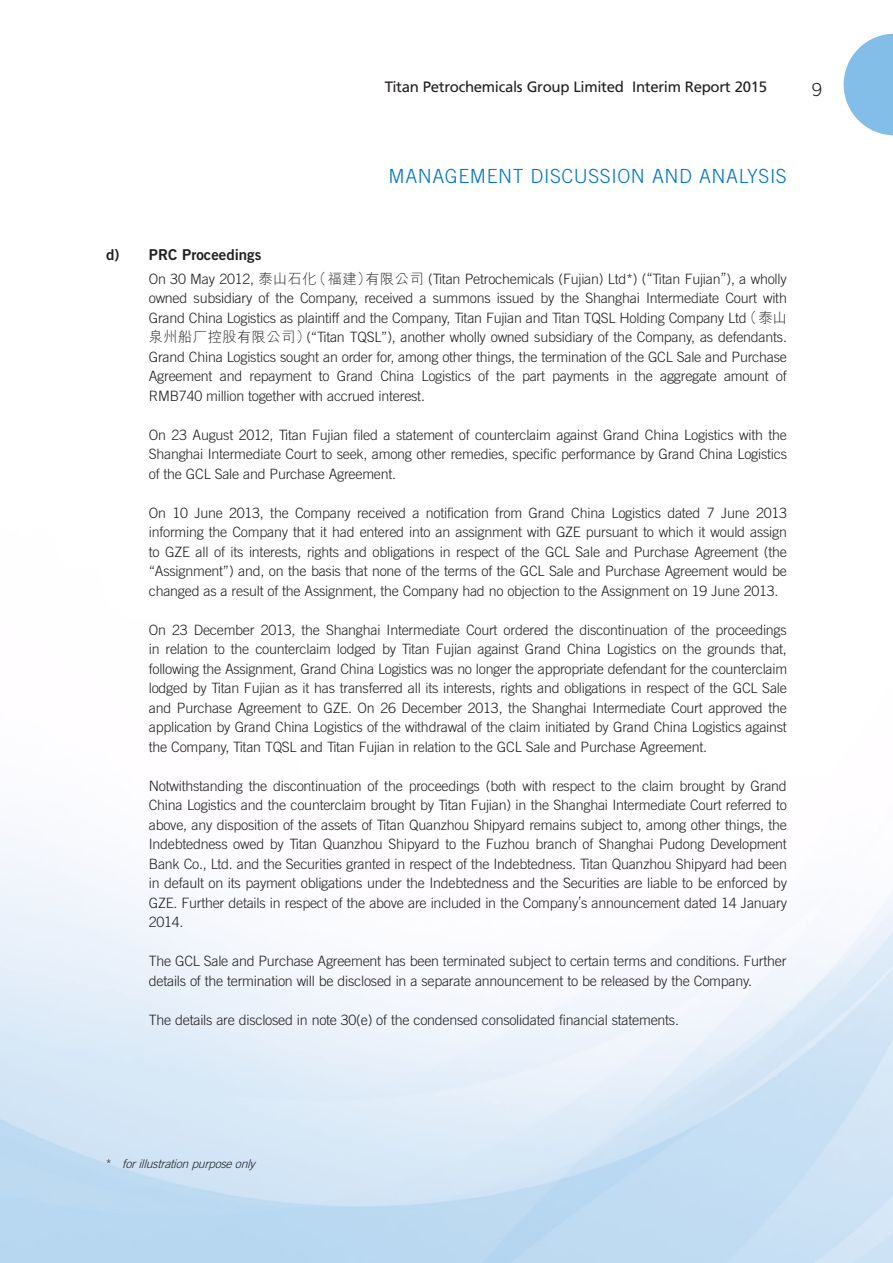
<style>
.page{position:relative;width:893px;height:1263px;background:#fff}
.page>*{position:absolute;margin:0;border:0;box-sizing:border-box;transform-origin:0 0}
.t1{font:300 19.5px "Trade Gothic LT Std";letter-spacing:.03em;color:#0076c7}
.t2{font:300 18px "Trade Gothic LT Std";color:#231f20}
.t3{font:15px "Frutiger LT Std";letter-spacing:-.02em;color:#231f20}
.Heading_2{font:15px "Trade Gothic LT Std Bd 2";color:#231f20}
.Body_Text{font:300 14.25px/19.5px "Trade Gothic LT Std";letter-spacing:-.015em;color:#231f20;text-align:justify}
.t4{font:italic 300 12px "Trade Gothic LT Std";color:#231f20}
.s1{font-family:"M Hei HK"}
.s2{font-style:normal}
</style>
<div class="page">
<svg style="left:844px;top:34px;width:49px;height:101px"></svg>
<p class="t3" style="left:385px;top:78px;width:384px">Titan Petrochemicals Group Limited Interim Report 2015</p>
<p class="t2" style="left:812px;top:78px;width:12px">9</p>
<h1 class="t1" style="left:389px;top:164px;width:400px">MANAGEMENT DISCUSSION AND ANALYSIS</h1>
<p class="Heading_2" style="left:106px;top:245px;width:157px">d) PRC Proceedings</p>
<p class="Body_Text" style="left:149px;top:269px;width:640px">On 30 May 2012, <span class="s1">泰山石化（福建）有限公司</span> (Titan Petrochemicals (Fujian) Ltd*) (“Titan Fujian”), a wholly owned subsidiary of the Company, received a summons issued by the Shanghai Intermediate Court with Grand China Logistics as plaintiff and the Company, Titan Fujian and Titan TQSL Holding Company Ltd<span class="s1">（泰山泉州船厂控股有限公司）</span>(“Titan TQSL”), another wholly owned subsidiary of the Company, as defendants.<br>Grand China Logistics sought an order for, among other things, the termination of the GCL Sale and Purchase Agreement and repayment to Grand China Logistics of the part payments in the aggregate amount of RMB740 million together with accrued interest.</p>
<p class="Body_Text" style="left:149px;top:425px;width:640px">On 23 August 2012, Titan Fujian filed a statement of counterclaim against Grand China Logistics with the Shanghai Intermediate Court to seek, among other remedies, specific performance by Grand China Logistics of the GCL Sale and Purchase Agreement.</p>
<p class="Body_Text" style="left:149px;top:503px;width:640px">On 10 June 2013, the Company received a notification from Grand China Logistics dated 7 June 2013 informing the Company that it had entered into an assignment with GZE pursuant to which it would assign to GZE all of its interests, rights and obligations in respect of the GCL Sale and Purchase Agreement (the “Assignment”) and, on the basis that none of the terms of the GCL Sale and Purchase Agreement would be changed as a result of the Assignment, the Company had no objection to the Assignment on 19 June 2013.</p>
<p class="Body_Text" style="left:149px;top:620px;width:640px">On 23 December 2013, the Shanghai Intermediate Court ordered the discontinuation of the proceedings in relation to the counterclaim lodged by Titan Fujian against Grand China Logistics on the grounds that, following the Assignment, Grand China Logistics was no longer the appropriate defendant for the counterclaim lodged by Titan Fujian as it has transferred all its interests, rights and obligations in respect of the GCL Sale and Purchase Agreement to GZE. On 26 December 2013, the Shanghai Intermediate Court approved the application by Grand China Logistics of the withdrawal of the claim initiated by Grand China Logistics against the Company, Titan TQSL and Titan Fujian in relation to the GCL Sale and Purchase Agreement.</p>
<p class="Body_Text" style="left:149px;top:776px;width:640px">Notwithstanding the discontinuation of the proceedings (both with respect to the claim brought by Grand China Logistics and the counterclaim brought by Titan Fujian) in the Shanghai Intermediate Court referred to above, any disposition of the assets of Titan Quanzhou Shipyard remains subject to, among other things, the Indebtedness owed by Titan Quanzhou Shipyard to the Fuzhou branch of Shanghai Pudong Development Bank Co., Ltd. and the Securities granted in respect of the Indebtedness. Titan Quanzhou Shipyard had been in default on its payment obligations under the Indebtedness and the Securities are liable to be enforced by GZE. Further details in respect of the above are included in the Company’s announcement dated 14 January 2014.</p>
<p class="Body_Text" style="left:149px;top:951px;width:639px">The GCL Sale and Purchase Agreement has been terminated subject to certain terms and conditions. Further details of the termination will be disclosed in a separate announcement to be released by the Company.</p>
<p class="Body_Text" style="left:149px;top:1010px;width:532px">The details are disclosed in note 30(e) of the condensed consolidated financial statements.</p>
<p class="t4" style="left:106px;top:1157px;width:154px"><span class="s2">*</span> for illustration purpose only</p>
</div>
